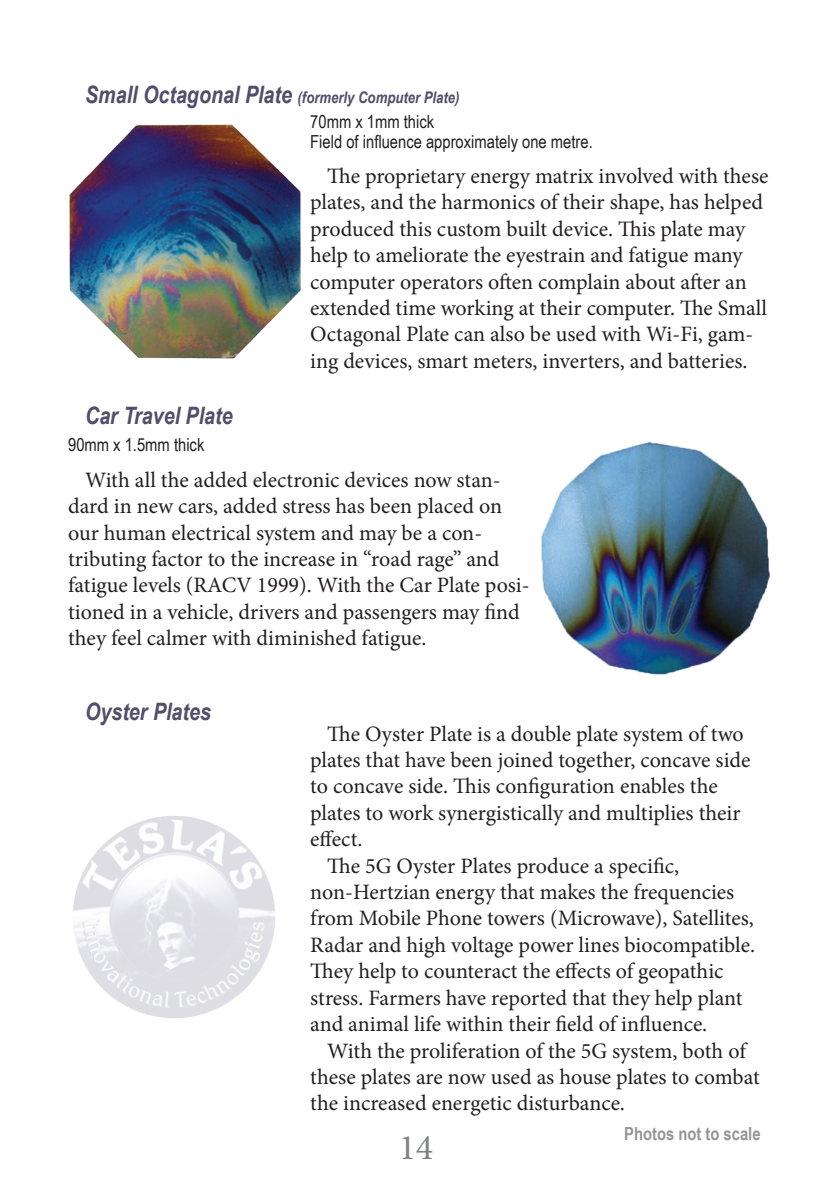
<style>
.page{position:relative;width:840px;height:1191px;background:#fff}
.page>*{position:absolute;margin:0;border:0;box-sizing:border-box;transform-origin:0 0}
.t1{font:36px "Minion Pro";color:#808285}
.t2{font:italic 700 24px "Arial Narrow";color:#524d69}
.t3{font:22px/26.4px "Minion Pro";color:#231f20}
.t4{font:18px/20px "Arial Narrow";color:#231f20}
.t5{font:700 18px "Arial Narrow";color:#939598}
.t6{font:italic 700 16px "Arial Narrow";color:#524d69}
.s1{font-size:24px}
</style>
<div class="page">
<img style="left:541px;top:442px;width:229px;height:233px">
<img style="left:69px;top:124px;width:232px;height:235px">
<img style="left:73px;top:816px;width:202px;height:202px">
<p class="t6" style="left:85px;top:88px;width:376px"><span class="s1">Small Octagonal Plate</span> (formerly Computer Plate)</p>
<p class="t4" style="left:310px;top:111px;width:284px">70mm x 1mm thick<br>Field of influence approximately one metre.</p>
<p class="t2" style="left:85px;top:402px;width:149px">Car Travel Plate</p>
<p class="t4" style="left:68px;top:434px;width:138px">90mm x 1.5mm thick</p>
<p class="t3" style="left:310px;top:163px;width:459px;text-indent:17px">The proprietary energy matrix involved with these plates, and the harmonics of their shape, has helped produced this custom built device. This plate may help to ameliorate the eyestrain and fatigue many computer operators often complain about after an extended time working at their computer. The Small Octagonal Plate can also be used with Wi-Fi, gam&shy;ing devices, smart meters, inverters, and batteries.</p>
<p class="t3" style="left:68px;top:466px;width:463px;text-indent:17px">With all the added electronic devices now stan&shy;dard in new cars, added stress has been placed on our human electrical system and may be a con&shy;tributing factor to the increase in “road rage” and fatigue levels (RACV 1999). With the Car Plate posi&shy;tioned in a vehicle, drivers and passengers may find they feel calmer with diminished fatigue.</p>
<p class="t2" style="left:85px;top:698px;width:127px">Oyster Plates</p>
<p class="t3" style="left:327px;top:720px;width:418px">The Oyster Plate is a double plate system of two</p>
<p class="t3" style="left:310px;top:747px;width:441px">plates that have been joined together, concave side</p>
<p class="t3" style="left:310px;top:773px;width:409px">to concave side. This configuration enables the</p>
<p class="t3" style="left:310px;top:799px;width:431px">plates to work synergistically and multiplies their</p>
<p class="t3" style="left:310px;top:826px;width:54px">effect.</p>
<p class="t3" style="left:327px;top:852px;width:353px">The 5G Oyster Plates produce a specific,</p>
<p class="t3" style="left:310px;top:879px;width:425px">non-Hertzian energy that makes the frequencies</p>
<p class="t3" style="left:310px;top:905px;width:445px">from Mobile Phone towers (Microwave), Satellites,</p>
<p class="t3" style="left:310px;top:931px;width:446px">Radar and high voltage power lines biocompatible.</p>
<p class="t3" style="left:310px;top:958px;width:414px">They help to counteract the effects of geopathic</p>
<p class="t3" style="left:310px;top:984px;width:433px">stress. Farmers have reported that they help plant</p>
<p class="t3" style="left:310px;top:1011px;width:398px">and animal life within their field of influence.</p>
<p class="t3" style="left:327px;top:1037px;width:420px">With the proliferation of the 5G system, both of</p>
<p class="t3" style="left:310px;top:1063px;width:451px">these plates are now used as house plates to combat</p>
<p class="t3" style="left:310px;top:1090px;width:316px">the increased energetic disturbance.</p>
<p class="t5" style="left:624px;top:1123px;width:138px">Photos not to scale</p>
<h1 class="t1" style="left:398px;top:1123px;width:36px">14</h1>
</div>
